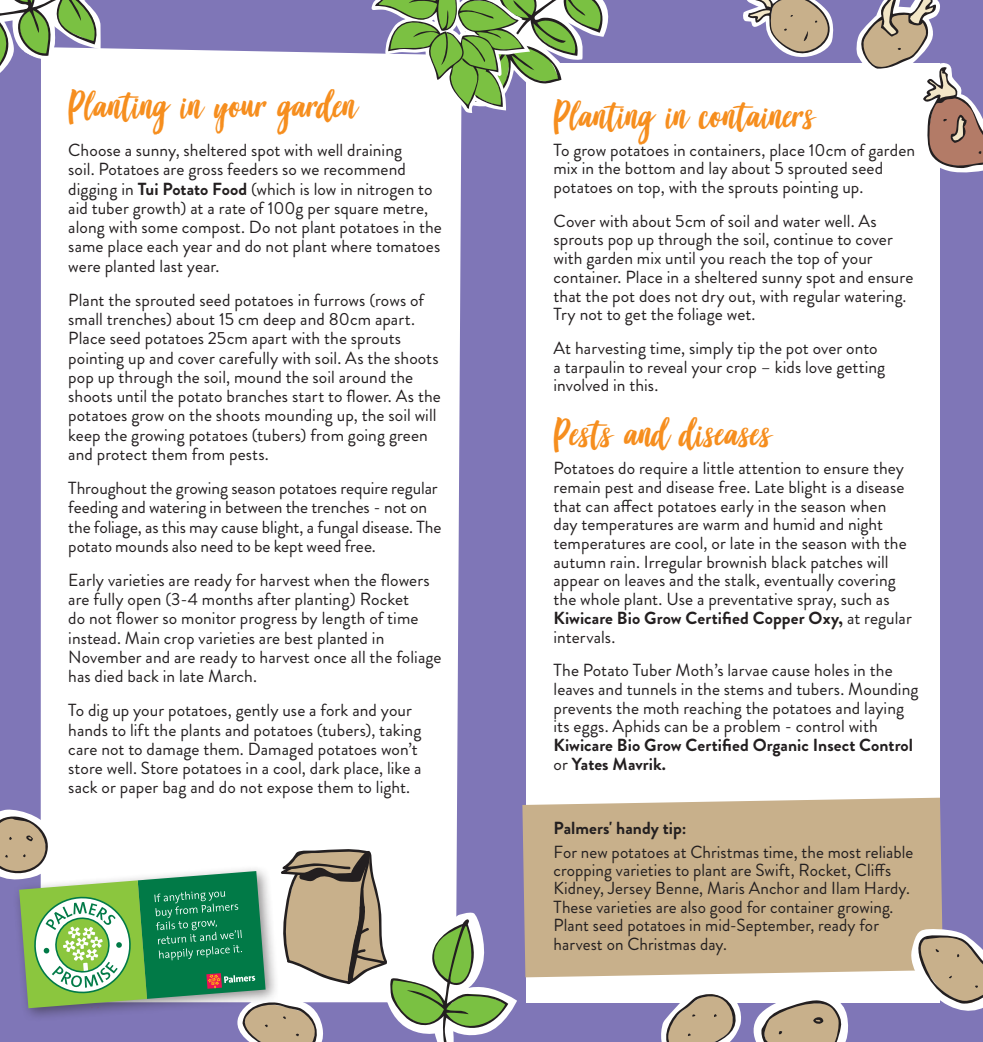
<style>
.page{position:relative;width:983px;height:1042px;background:#fff}
.page>*{position:absolute;margin:0;border:0;box-sizing:border-box;transform-origin:0 0}
.t1{font:42px "Good Vibes";color:#f68e1e;scale:1.05 1}
.t2{font:17.5px/19.2px "Brandon Grotesque";letter-spacing:.005em;color:#231f20}
.t3{font:700 17.5px/18.7px "Brandon Grotesque";color:#231f20}
.s1{font-weight:700}
.s2{font-weight:400}
</style>
<div class="page">
<div style="left:491px;top:0;width:491px;height:1042px;background:#7f76b7"></div>
<div style="left:526px;top:63px;width:413px;height:939px;background:#fff"></div>
<div style="left:522px;top:797px;width:420px;height:180px;background:#c8b08b"></div>
<svg style="left:907px;top:928px;width:75px;height:83px"></svg>
<svg style="left:743px;top:0;width:91px;height:57px"></svg>
<svg style="left:856px;top:0;width:126px;height:174px"></svg>
<svg style="left:657px;top:994px;width:193px;height:48px"></svg>
<div style="left:0;top:0;width:505px;height:1042px;background:#7f76b7"></div>
<div style="left:41px;top:48px;width:420px;height:761px;background:#fff"></div>
<svg style="left:0;top:0;width:128px;height:75px"></svg>
<svg style="left:0;top:809px;width:517px;height:233px"></svg>
<svg style="left:371px;top:0;width:238px;height:113px"></svg>
<h1 class="t1" style="left:68px;top:85px;width:276px">Planting in your garden</h1>
<p class="t2" style="left:68px;top:141px;width:375px">Choose a sunny, sheltered spot with well draining<br>soil. Potatoes are gross feeders so we recommend digging in <span class="s1">Tui Potato Food</span> (which is low in nitrogen to aid tuber growth) at a rate of 100g per square metre, along with some compost. Do not plant potatoes in the same place each year and do not plant where tomatoes were planted last year.</p>
<p class="t2" style="left:68px;top:290px;width:374px">Plant the sprouted seed potatoes in furrows (rows of small trenches) about 15 cm deep and 80cm apart.<br>Place seed potatoes 25cm apart with the sprouts pointing up and cover carefully with soil. As the shoots pop up through the soil, mound the soil around the shoots until the potato branches start to flower. As the potatoes grow on the shoots mounding up, the soil will keep the growing potatoes (tubers) from going green and protect them from pests.</p>
<p class="t2" style="left:68px;top:478px;width:374px">Throughout the growing season potatoes require regular feeding and watering in between the trenches - not on the foliage, as this may cause blight, a fungal disease. The potato mounds also need to be kept weed free.</p>
<p class="t2" style="left:68px;top:570px;width:375px">Early varieties are ready for harvest when the flowers are fully open (3-4 months after planting) Rocket<br>do not flower so monitor progress by length of time instead. Main crop varieties are best planted in November and are ready to harvest once all the foliage has died back in late March.</p>
<p class="t2" style="left:68px;top:701px;width:355px">To dig up your potatoes, gently use a fork and your hands to lift the plants and potatoes (tubers), taking care not to damage them. Damaged potatoes won’t store well. Store potatoes in a cool, dark place, like a sack or paper bag and do not expose them to light.</p>
<h1 class="t1" style="left:553px;top:95px;width:250px">Planting in containers</h1>
<p class="t2" style="left:553px;top:140px;width:363px;line-height:18.7px">To grow potatoes in containers, place 10cm of garden mix in the bottom and lay about 5 sprouted seed potatoes on top, with the sprouts pointing up.</p>
<p class="t2" style="left:553px;top:212px;width:361px;line-height:18.7px">Cover with about 5cm of soil and water well. As sprouts pop up through the soil, continue to cover with garden mix until you reach the top of your container. Place in a sheltered sunny spot and ensure that the pot does not dry out, with regular watering.<br>Try not to get the foliage wet.</p>
<p class="t2" style="left:553px;top:339px;width:333px;line-height:18.7px">At harvesting time, simply tip the pot over onto a tarpaulin to reveal your crop – kids love getting involved in this.</p>
<h1 class="t1" style="left:553px;top:413px;width:209px">Pests and diseases</h1>
<p class="t2" style="left:553px;top:459px;width:360px;line-height:18.7px">Potatoes do require a little attention to ensure they remain pest and disease free. Late blight is a disease that can affect potatoes early in the season when day temperatures are warm and humid and night temperatures are cool, or late in the season with the autumn rain. Irregular brownish black patches will appear on leaves and the stalk, eventually covering the whole plant. Use a preventative spray, such as <span class="s1">Kiwicare Bio Grow Certified Copper Oxy,</span> at regular intervals.</p>
<p class="t2" style="left:553px;top:661px;width:366px;line-height:18.7px">The Potato Tuber Moth’s larvae cause holes in the leaves and tunnels in the stems and tubers. Mounding prevents the moth reaching the potatoes and laying its eggs. Aphids can be a problem - control with</p>
<p class="t3" style="left:553px;top:736px;width:361px">Kiwicare Bio Grow Certified Organic Insect Control <span class="s2">or</span> Yates Mavrik.</p>
<p class="t3" style="left:553px;top:819px;width:134px">Palmers' handy tip:</p>
<p class="t2" style="left:553px;top:842px;width:361px;line-height:18.4px">For new potatoes at Christmas time, the most reliable cropping varieties to plant are Swift, Rocket, Cliffs Kidney, Jersey Benne, Maris Anchor and Ilam Hardy.<br>These varieties are also good for container growing.<br>Plant seed potatoes in mid-September, ready for harvest on Christmas day.</p>
</div>
